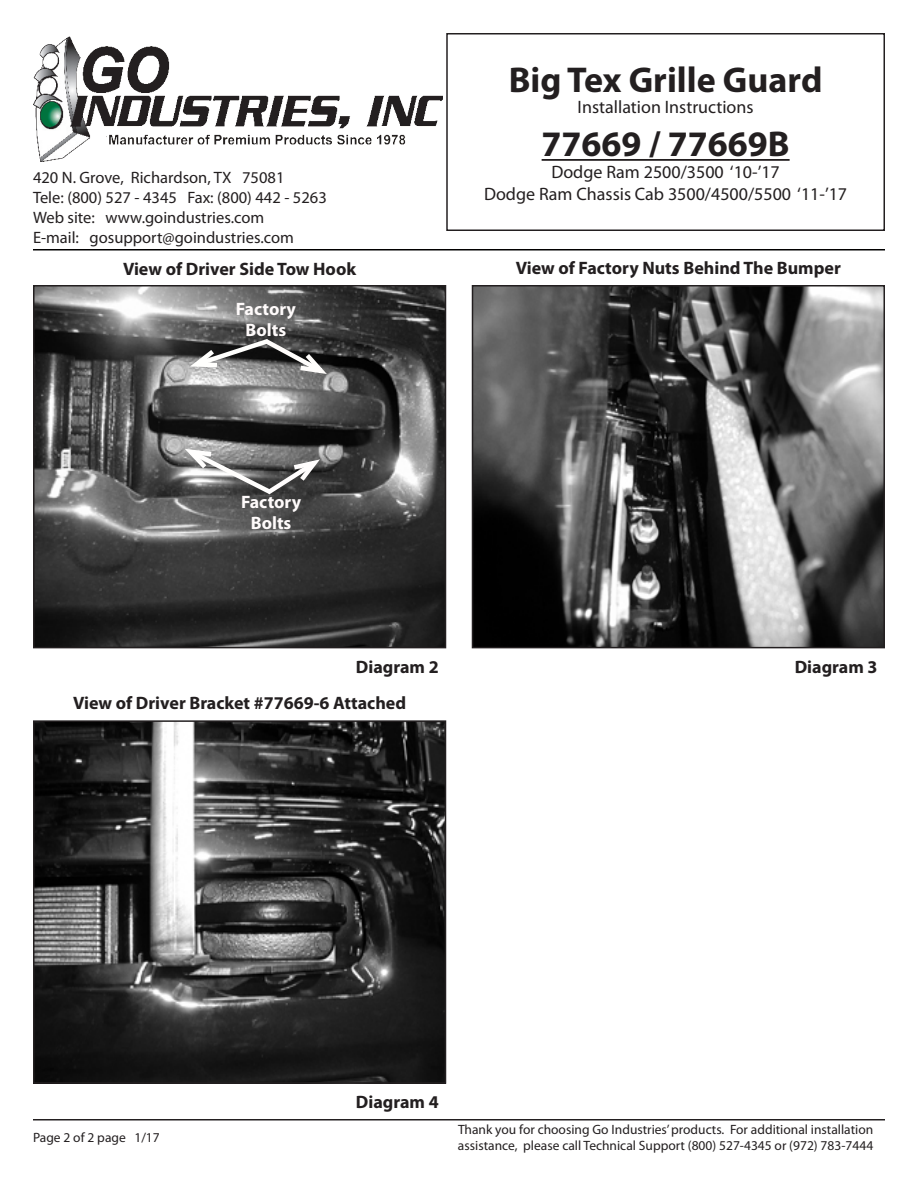
<style>
.page{position:relative;width:918px;height:1188px;background:#fff}
.page>*{position:absolute;margin:0;border:0;box-sizing:border-box;transform-origin:0 0}
.t1{font:700 36px "Myriad Pro";color:#231f20}
.t2{font:700 18px "Myriad Pro";color:#231f20}
.t3{font:18px "Myriad Pro";color:#231f20}
.t4{font:700 18px "Myriad Pro";color:#fffbfb}
.t5{font:16.5px "Myriad Pro";color:#231f20}
.t6{font:13.5px/16.2px "Myriad Pro";color:#231f20}
</style>
<div class="page">
<hr style="left:33px;top:1119px;width:852px;height:1px;background:#231f20">
<hr style="left:542px;top:159px;width:248px;height:2px;background:#231f20">
<div style="left:446px;top:33px;width:439px;height:198px;border:2px solid #231f20"></div>
<hr style="left:33px;top:249px;width:852px;height:1px;background:#010000">
<img style="left:33px;top:36px;width:410px;height:126px">
<img style="left:36px;top:288px;width:407px;height:357px">
<div style="left:33px;top:285px;width:413px;height:363px;border:2px solid #231f20"></div>
<svg style="left:184px;top:335px;width:149px;height:42px;background:#6e6e6e"></svg>
<svg style="left:179px;top:446px;width:147px;height:53px;background:#7c7c7c"></svg>
<img style="left:475px;top:288px;width:407px;height:357px">
<div style="left:472px;top:285px;width:413px;height:363px;border:2px solid #231f20"></div>
<img style="left:36px;top:723px;width:407px;height:358px">
<div style="left:33px;top:720px;width:413px;height:364px;border:2px solid #231f20"></div>
<p class="t5" style="left:33px;top:168px;width:253px">420 N. Grove, Richardson, TX 75081</p>
<p class="t5" style="left:33px;top:188px;width:295px">Tele: (800) 527 - 4345 Fax: (800) 442 - 5263</p>
<p class="t5" style="left:33px;top:207px;width:233px">Web site: www.goindustries.com</p>
<p class="t5" style="left:33px;top:227px;width:262px">E-mail: gosupport@goindustries.com</p>
<p class="t2" style="left:123px;top:257px;width:235px">View of Driver Side Tow Hook</p>
<p class="t4" style="left:236px;top:297px;width:62px">Factory</p>
<p class="t4" style="left:246px;top:319px;width:42px">Bolts</p>
<p class="t1" style="left:509px;top:56px;width:315px">Big Tex Grille Guard</p>
<p class="t3" style="left:578px;top:96px;width:178px">Installation Instructions</p>
<p class="t1" style="left:542px;top:121px;width:250px">77669 / 77669B</p>
<p class="t3" style="left:551px;top:161px;width:230px">Dodge Ram 2500/3500 ‘10-’17</p>
<p class="t3" style="left:484px;top:182px;width:365px">Dodge Ram Chassis Cab 3500/4500/5500 ‘11-’17</p>
<p class="t2" style="left:516px;top:256px;width:327px">View of Factory Nuts Behind The Bumper</p>
<p class="t4" style="left:241px;top:490px;width:62px">Factory</p>
<p class="t4" style="left:251px;top:512px;width:42px">Bolts</p>
<p class="t2" style="left:356px;top:655px;width:84px">Diagram 2</p>
<p class="t2" style="left:73px;top:691px;width:335px">View of Driver Bracket #77669-6 Attached</p>
<p class="t2" style="left:795px;top:655px;width:84px">Diagram 3</p>
<p class="t6" style="left:33px;top:1129px;width:128px">Page 2 of 2 page 1/17</p>
<p class="t2" style="left:356px;top:1090px;width:84px">Diagram 4</p>
<p class="t6" style="left:458px;top:1121px;width:417px">Thank you for choosing Go Industries’ products. For additional installation assistance, please call Technical Support (800) 527-4345 or (972) 783-7444</p>
</div>
